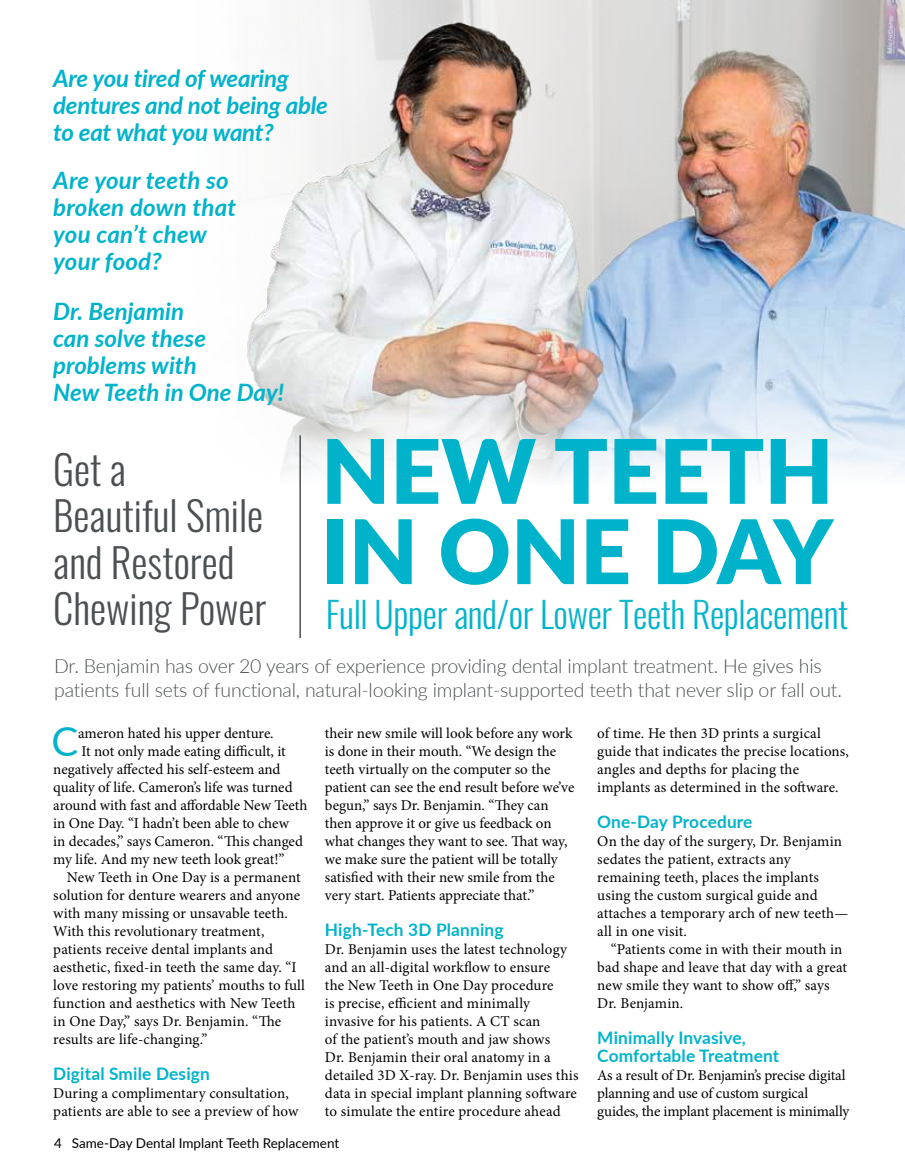
<style>
.page{position:relative;width:905px;height:1175px;background:#fff}
.page>*{position:absolute;margin:0;border:0;box-sizing:border-box;transform-origin:0 0}
.t1{font:900 88.95px/80.2px "Lato";color:#00b3cb}
.t2{font:300 40.5px/46.5px "Oswald";color:#4c5052}
.t3{font:40.05px "Lato";color:#00b3cb}
.t4{font:300 36px "Oswald";letter-spacing:-.01em;color:#00b3cb}
.t5{font:italic 700 24px/27px "Lato";letter-spacing:-.005em;color:#00b3cb}
.t6{font:300 19.5px/23.4px "Lato";letter-spacing:-.01em;color:#4c5052}
.t7{font:700 17.25px/18px "Lato";letter-spacing:.01em;color:#00b3cb}
.t8{font:15px/18px "Minion Pro";letter-spacing:.005em;color:#000}
.t9{font:13.5px "Lato";color:#000}
</style>
<div class="page">
<img style="left:247px;top:0;width:657px;height:475px">
<div style="left:281px;top:394px;width:593px;height:235px;background:#fff;opacity:.75"></div>
<hr style="left:299px;top:435px;width:2px;height:203px;background:#4c5052">
<svg style="left:904px;top:52px;width:1px;height:26px"></svg>
<h3 class="t5" style="left:53px;top:64px;width:276px">Are you tired of wearing dentures and not being able to eat what you want?</h3>
<h3 class="t5" style="left:53px;top:166px;width:184px">Are your teeth so broken down that you can’t chew your food?</h3>
<h3 class="t5" style="left:53px;top:297px;width:232px">Dr. Benjamin<br>can solve these problems with<br>New Teeth in One Day!</h3>
<h2 class="t2" style="left:53px;top:441px;width:215px">Get a<br>Beautiful Smile and Restored<br>Chewing Power</h2>
<h1 class="t1" style="left:321px;top:427px;width:514px">NEW TEETH<br>IN ONE DAY</h1>
<h3 class="t4" style="left:326px;top:582px;width:524px">Full Upper and/or Lower Teeth Replacement</h3>
<h3 class="t6" style="left:54px;top:654px;width:789px">Dr. Benjamin has over 20 years of experience providing dental implant treatment. He gives his patients full sets of functional, natural-looking implant-supported teeth that never slip or fall out.</h3>
<h3 class="t3" style="left:51px;top:713px;width:28px">C</h3>
<p class="t8" style="left:78px;top:724px;width:197px">ameron hated his upper denture.</p>
<p class="t8" style="left:82px;top:742px;width:206px">It not only made eating difficult, it</p>
<p class="t8" style="left:53px;top:760px;width:229px">negatively affected his self-esteem and</p>
<p class="t8" style="left:53px;top:778px;width:241px">quality of life. Cameron’s life was turned</p>
<p class="t8" style="left:53px;top:796px;width:256px">around with fast and affordable New Teeth</p>
<p class="t8" style="left:53px;top:814px;width:237px">in One Day. “I hadn’t been able to chew</p>
<p class="t8" style="left:53px;top:832px;width:251px">in decades,” says Cameron. “This changed</p>
<p class="t8" style="left:53px;top:850px;width:232px">my life. And my new teeth look great!”</p>
<p class="t8" style="left:67px;top:868px;width:235px">New Teeth in One Day is a permanent</p>
<p class="t8" style="left:53px;top:886px;width:248px">solution for denture wearers and anyone</p>
<p class="t8" style="left:53px;top:904px;width:236px">with many missing or unsavable teeth.</p>
<p class="t8" style="left:53px;top:922px;width:213px">With this revolutionary treatment,</p>
<p class="t8" style="left:53px;top:940px;width:221px">patients receive dental implants and</p>
<p class="t8" style="left:53px;top:958px;width:245px">aesthetic, fixed-in teeth the same day. “I</p>
<p class="t8" style="left:53px;top:976px;width:253px">love restoring my patients’ mouths to full</p>
<p class="t8" style="left:53px;top:994px;width:244px">function and aesthetics with New Teeth</p>
<p class="t8" style="left:53px;top:1012px;width:229px">in One Day,” says Dr. Benjamin. “The</p>
<p class="t8" style="left:53px;top:1030px;width:156px">results are life-changing.”</p>
<p class="t7" style="left:53px;top:1064px;width:158px">Digital Smile Design</p>
<p class="t8" style="left:53px;top:1084px;width:246px">During a complimentary consultation, patients are able to see a preview of how</p>
<p class="t8" style="left:325px;top:724px;width:251px">their new smile will look before any work is done in their mouth. “We design the teeth virtually on the computer so the patient can see the end result before we’ve begun,” says Dr. Benjamin. “They can then approve it or give us feedback on what changes they want to see. That way, we make sure the patient will be totally satisfied with their new smile from the very start. Patients appreciate that.”</p>
<p class="t7" style="left:325px;top:920px;width:180px">High-Tech 3D Planning</p>
<p class="t8" style="left:325px;top:940px;width:255px">Dr. Benjamin uses the latest technology and an all-digital workflow to ensure<br>the New Teeth in One Day procedure<br>is precise, efficient and minimally invasive for his patients. A CT scan<br>of the patient’s mouth and jaw shows<br>Dr. Benjamin their oral anatomy in a detailed 3D X-ray. Dr. Benjamin uses this data in special implant planning software to simulate the entire procedure ahead</p>
<p class="t9" style="left:54px;top:1133px;width:287px">4 Same-Day Dental Implant Teeth Replacement</p>
<p class="t8" style="left:597px;top:724px;width:253px">of time. He then 3D prints a surgical guide that indicates the precise locations, angles and depths for placing the implants as determined in the software.</p>
<p class="t7" style="left:597px;top:812px;width:157px">One-Day Procedure</p>
<p class="t8" style="left:597px;top:832px;width:252px">On the day of the surgery, Dr. Benjamin sedates the patient, extracts any remaining teeth, places the implants using the custom surgical guide and attaches a temporary arch of new teeth— all in one visit.</p>
<p class="t8" style="left:597px;top:940px;width:251px;text-indent:14px">“Patients come in with their mouth in bad shape and leave that day with a great new smile they want to show off,” says<br>Dr. Benjamin.</p>
<p class="t7" style="left:597px;top:1028px;width:183px">Minimally Invasive,<br>Comfortable Treatment</p>
<p class="t8" style="left:597px;top:1066px;width:253px">As a result of Dr. Benjamin’s precise digital planning and use of custom surgical guides, the implant placement is minimally</p>
</div>
